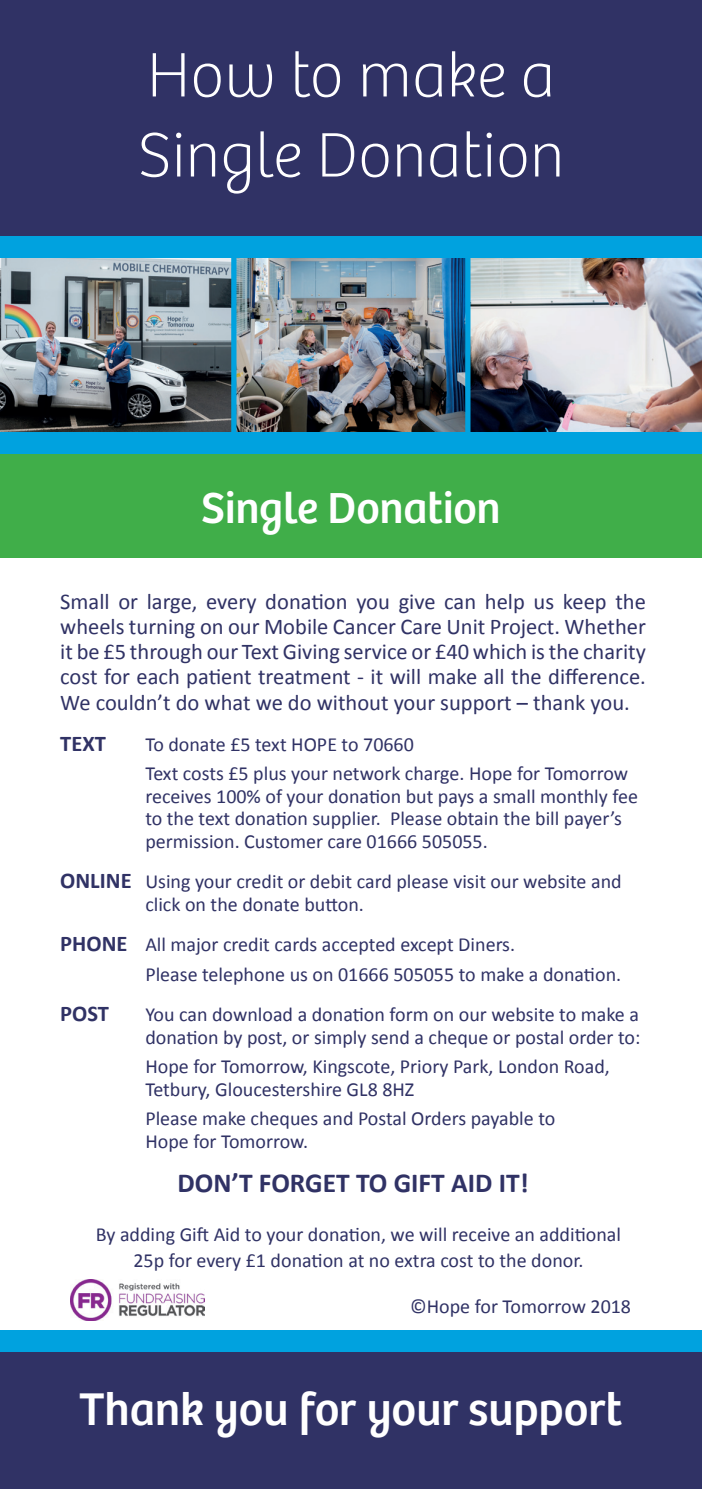
<style>
.page{position:relative;width:702px;height:1489px;background:#fff}
.page>*{position:absolute;margin:0;border:0;box-sizing:border-box;transform-origin:0 0}
.t1{font:100 65px/80px "Bree";color:#fff}
.t2{font:47.5px "Bree";letter-spacing:-.005em;color:#fff}
.t3{font:45px "Bree";letter-spacing:-.01em;color:#fff}
.t4{font:700 27.5px "Calibri";color:#303265}
.t5{font:22.5px/25.2px "Calibri";color:#303265;text-align:justify}
.t6{font:700 22.5px "Calibri";color:#303265}
.t7{font:20px/22.5px "Calibri";color:#303265}
.s1{font-weight:700;font-size:22.5px}
</style>
<div class="page">
<div style="left:0;top:451px;width:702px;height:107px;background:#40ae49"></div>
<div style="left:0;top:0;width:702px;height:247px;background:#303265"></div>
<div style="left:0;top:1349px;width:702px;height:139px;background:#303265"></div>
<div style="left:0;top:1330px;width:702px;height:21px;background:#00a2df"></div>
<img style="left:237px;top:257px;width:227px;height:175px">
<img style="left:0;top:257px;width:231px;height:175px">
<div style="left:231px;top:251px;width:239px;height:188px;border:5px solid #00a2df"></div>
<img style="left:465px;top:257px;width:237px;height:175px">
<div style="left:0;top:236px;width:702px;height:21px;background:#00a2df"></div>
<div style="left:0;top:432px;width:702px;height:21px;background:#00a2df"></div>
<img style="left:71px;top:1279px;width:134px;height:41px">
<h1 class="t1" style="left:137px;top:36px;width:428px">How to make a<br>Single Donation</h1>
<h3 class="t3" style="left:201px;top:481px;width:301px">Single Donation</h3>
<p class="t5" style="left:60px;top:589px;width:587px">Small or large, every donation you give can help us keep the wheels turning on our Mobile Cancer Care Unit Project. Whether it be £5 through our Text Giving service or £40 which is the charity cost for each patient treatment - it will make all the difference.<br>We couldn’t do what we do without your support – thank you.</p>
<p class="t6" style="left:60px;top:728px;width:47px">TEXT</p>
<p class="t7" style="left:145px;top:729px;width:484px;line-height:29.5px">To donate £5 text HOPE to 70660<br>Text costs £5 plus your network charge. Hope for Tomorrow</p>
<p class="t7" style="left:145px;top:785px;width:494px">receives 100% of your donation but pays a small monthly fee to the text donation supplier. Please obtain the bill payer’s permission. Customer care 01666 505055.</p>
<p class="t7" style="left:145px;top:870px;width:478px;text-indent:-85px"><span class="s1">ONLINE</span> Using your credit or debit card please visit our website and click on the donate button.</p>
<p class="t7" style="left:145px;top:929px;width:477px;line-height:29.5px;text-indent:-85px"><span class="s1">PHONE</span> All major credit cards accepted except Diners.<br>Please telephone us on 01666 505055 to make a donation.</p>
<p class="t6" style="left:60px;top:999px;width:50px">POST</p>
<p class="t7" style="left:145px;top:1003px;width:496px">You can download a donation form on our website to make a donation by post, or simply send a cheque or postal order to:</p>
<p class="t7" style="left:145px;top:1055px;width:466px">Hope for Tomorrow, Kingscote, Priory Park, London Road,<br>Tetbury, Gloucestershire GL8 8HZ</p>
<p class="t7" style="left:145px;top:1107px;width:411px">Please make cheques and Postal Orders payable to<br>Hope for Tomorrow.</p>
<h3 class="t4" style="left:178px;top:1165px;width:352px">DON’T FORGET TO GIFT AID IT!</h3>
<p class="t7" style="left:96px;top:1221px;width:526px;line-height:26.2px;text-align:center">By adding Gift Aid to your donation, we will receive an additional<br>25p for every £1 donation at no extra cost to the donor.</p>
<p class="t7" style="left:410px;top:1295px;width:222px">©Hope for Tomorrow 2018</p>
<h2 class="t2" style="left:79px;top:1380px;width:544px">Thank you for your support</h2>
</div>
